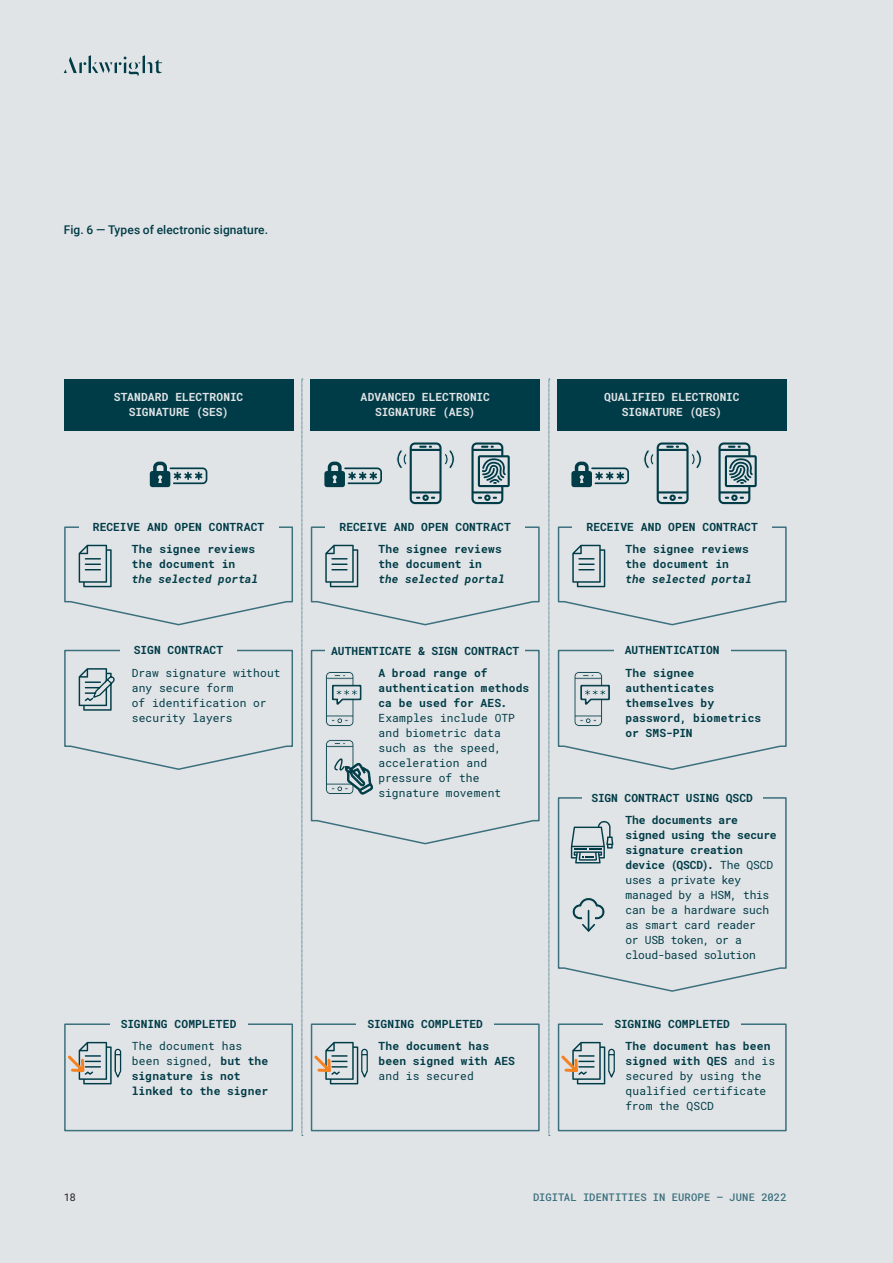
<style>
.page{position:relative;width:893px;height:1263px;background:#e1e4e7}
.page>*{position:absolute;margin:0;border:0;box-sizing:border-box;transform-origin:0 0}
.t1{font:500 12px "Roboto";letter-spacing:.005em;color:#003c47}
.t2{font:700 11.25px/15px "Roboto Mono";letter-spacing:.01em;color:#003c47}
.t3{font:11.25px/15px "Roboto Mono";letter-spacing:-.005em;color:#003c47}
.t4{font:700 11.25px "Roboto Mono";letter-spacing:.015em;color:#e1e4e7}
.t5{font:italic 700 11.25px "Roboto Mono";letter-spacing:.005em;color:#003c47}
.t6{font:700 11.25px/15px "Roboto Mono";letter-spacing:-.02em;color:#003c47}
.t7{font:11.25px/15px "Roboto Mono";letter-spacing:-.03em;color:#003c47}
.t8{font:11.25px "Roboto Mono";letter-spacing:.015em;color:#003c47}
.t9{font:11.25px "Roboto Mono";letter-spacing:.02em;color:#003c47}
.t10{font:500 10.5px "Roboto Mono";letter-spacing:.01em;color:#3b707d}
.t11{font:10.5px "Roboto Mono";color:#231f20}
.s1{font-weight:400}
.s2{font-weight:700}
</style>
<div class="page">
<svg style="left:64px;top:55px;width:98px;height:22px"></svg>
<div style="left:64px;top:380px;width:229px;height:51px;background:#003c47"></div>
<div style="left:557px;top:380px;width:230px;height:51px;background:#003c47"></div>
<div style="left:310px;top:380px;width:230px;height:51px;background:#003c47"></div>
<div style="left:64px;top:1023px;width:229px;height:108px;border:2px solid #3b707d"></div>
<div style="left:311px;top:1023px;width:229px;height:108px;border:2px solid #3b707d"></div>
<div style="left:558px;top:1023px;width:229px;height:108px;border:2px solid #3b707d"></div>
<svg style="left:150px;top:462px;width:57px;height:25px"></svg>
<div style="left:110px;top:1016px;width:138px;height:12px;background:#e1e4e7"></div>
<div style="left:356px;top:1016px;width:138px;height:12px;background:#e1e4e7"></div>
<div style="left:603px;top:1016px;width:138px;height:12px;background:#e1e4e7"></div>
<svg style="left:64px;top:526px;width:229px;height:100px"></svg>
<svg style="left:310px;top:526px;width:230px;height:100px"></svg>
<svg style="left:557px;top:526px;width:230px;height:100px"></svg>
<svg style="left:64px;top:649px;width:229px;height:121px"></svg>
<svg style="left:302px;top:379px;width:1px;height:757px"></svg>
<svg style="left:549px;top:379px;width:1px;height:757px"></svg>
<svg style="left:65px;top:1042px;width:56px;height:42px"></svg>
<svg style="left:312px;top:1042px;width:56px;height:42px"></svg>
<svg style="left:559px;top:1042px;width:56px;height:42px"></svg>
<svg style="left:324px;top:462px;width:58px;height:25px"></svg>
<svg style="left:571px;top:462px;width:58px;height:25px"></svg>
<svg style="left:471px;top:442px;width:39px;height:62px"></svg>
<svg style="left:718px;top:442px;width:39px;height:62px"></svg>
<svg style="left:396px;top:442px;width:59px;height:62px"></svg>
<svg style="left:643px;top:442px;width:59px;height:62px"></svg>
<svg style="left:310px;top:649px;width:230px;height:196px"></svg>
<svg style="left:557px;top:649px;width:230px;height:121px"></svg>
<svg style="left:557px;top:797px;width:230px;height:195px"></svg>
<p class="t1" style="left:64px;top:221px;width:206px">Fig. 6 — Types of electronic signature.</p>
<p class="t4" style="left:114px;top:389px;width:131px">STANDARD ELECTRONIC</p>
<p class="t4" style="left:129px;top:404px;width:101px">SIGNATURE (SES)</p>
<p class="t4" style="left:361px;top:389px;width:131px">ADVANCED ELECTRONIC</p>
<p class="t4" style="left:375px;top:404px;width:102px">SIGNATURE (AES)</p>
<p class="t4" style="left:604px;top:389px;width:137px">QUALIFIED ELECTRONIC</p>
<p class="t4" style="left:622px;top:404px;width:101px">SIGNATURE (QES)</p>
<p class="t2" style="left:93px;top:519px;width:173px">RECEIVE AND OPEN CONTRACT</p>
<p class="t2" style="left:339px;top:519px;width:173px">RECEIVE AND OPEN CONTRACT</p>
<p class="t2" style="left:586px;top:519px;width:173px">RECEIVE AND OPEN CONTRACT</p>
<p class="t2" style="left:132px;top:541px;width:125px">The signee reviews the document in</p>
<p class="t5" style="left:132px;top:571px;width:128px">the selected portal</p>
<p class="t2" style="left:378px;top:541px;width:125px">The signee reviews the document in</p>
<p class="t5" style="left:378px;top:571px;width:128px">the selected portal</p>
<p class="t2" style="left:625px;top:541px;width:125px">The signee reviews the document in</p>
<p class="t5" style="left:625px;top:571px;width:128px">the selected portal</p>
<p class="t2" style="left:134px;top:642px;width:91px">SIGN CONTRACT</p>
<p class="t2" style="left:625px;top:642px;width:96px">AUTHENTICATION</p>
<p class="t2" style="left:331px;top:643px;width:190px">AUTHENTICATE &amp; SIGN CONTRACT</p>
<p class="t3" style="left:132px;top:665px;width:150px">Draw signature without any secure form</p>
<p class="t3" style="left:132px;top:695px;width:136px">of identification or security layers</p>
<p class="t2" style="left:378px;top:665px;width:111px">A broad range of</p>
<p class="t2" style="left:378px;top:680px;width:152px">authentication methods ca be used for AES.<br><span class="s1">Examples include OTP and biometric data</span></p>
<p class="t8" style="left:378px;top:740px;width:124px">such as the speed,</p>
<p class="t3" style="left:378px;top:755px;width:110px">acceleration and</p>
<p class="t3" style="left:378px;top:770px;width:103px">pressure of the</p>
<p class="t3" style="left:378px;top:785px;width:124px">signature movement</p>
<p class="t2" style="left:625px;top:665px;width:70px">The signee</p>
<p class="t2" style="left:625px;top:680px;width:90px">authenticates</p>
<p class="t2" style="left:625px;top:695px;width:90px">themselves by</p>
<p class="t2" style="left:625px;top:710px;width:137px">password, biometrics</p>
<p class="t2" style="left:625px;top:725px;width:69px">or SMS-PIN</p>
<p class="t2" style="left:591px;top:790px;width:163px">SIGN CONTRACT USING QSCD</p>
<p class="t2" style="left:625px;top:812px;width:114px">The documents are</p>
<p class="t6" style="left:625px;top:827px;width:153px">signed using the secure signature creation</p>
<p class="t7" style="left:625px;top:857px;width:149px"><span class="s2">device (QSCD).</span> The QSCD uses a private key</p>
<p class="t3" style="left:625px;top:887px;width:145px;text-align:justify">managed by a HSM, this can be a hardware such as smart card reader</p>
<p class="t3" style="left:625px;top:932px;width:132px">or USB token, or a cloud-based solution</p>
<p class="t2" style="left:121px;top:1016px;width:117px">SIGNING COMPLETED</p>
<p class="t2" style="left:367px;top:1016px;width:117px">SIGNING COMPLETED</p>
<p class="t2" style="left:614px;top:1016px;width:117px">SIGNING COMPLETED</p>
<p class="t9" style="left:132px;top:1038px;width:112px">The document has</p>
<p class="t2" style="left:132px;top:1053px;width:138px"><span class="s1">been signed,</span> but the signature is not</p>
<p class="t2" style="left:132px;top:1083px;width:138px">linked to the signer</p>
<p class="t2" style="left:378px;top:1038px;width:112px">The document has</p>
<p class="t2" style="left:378px;top:1053px;width:138px">been signed with AES <span class="s1">and is secured</span></p>
<p class="t3" style="left:625px;top:1038px;width:151px"><span class="s2">The document has been signed with QES</span> and is secured by using the qualified certificate from the QSCD</p>
<p class="t11" style="left:64px;top:1189px;width:13px">18</p>
<p class="t10" style="left:533px;top:1189px;width:255px">DIGITAL IDENTITIES IN EUROPE — JUNE 2022</p>
</div>
